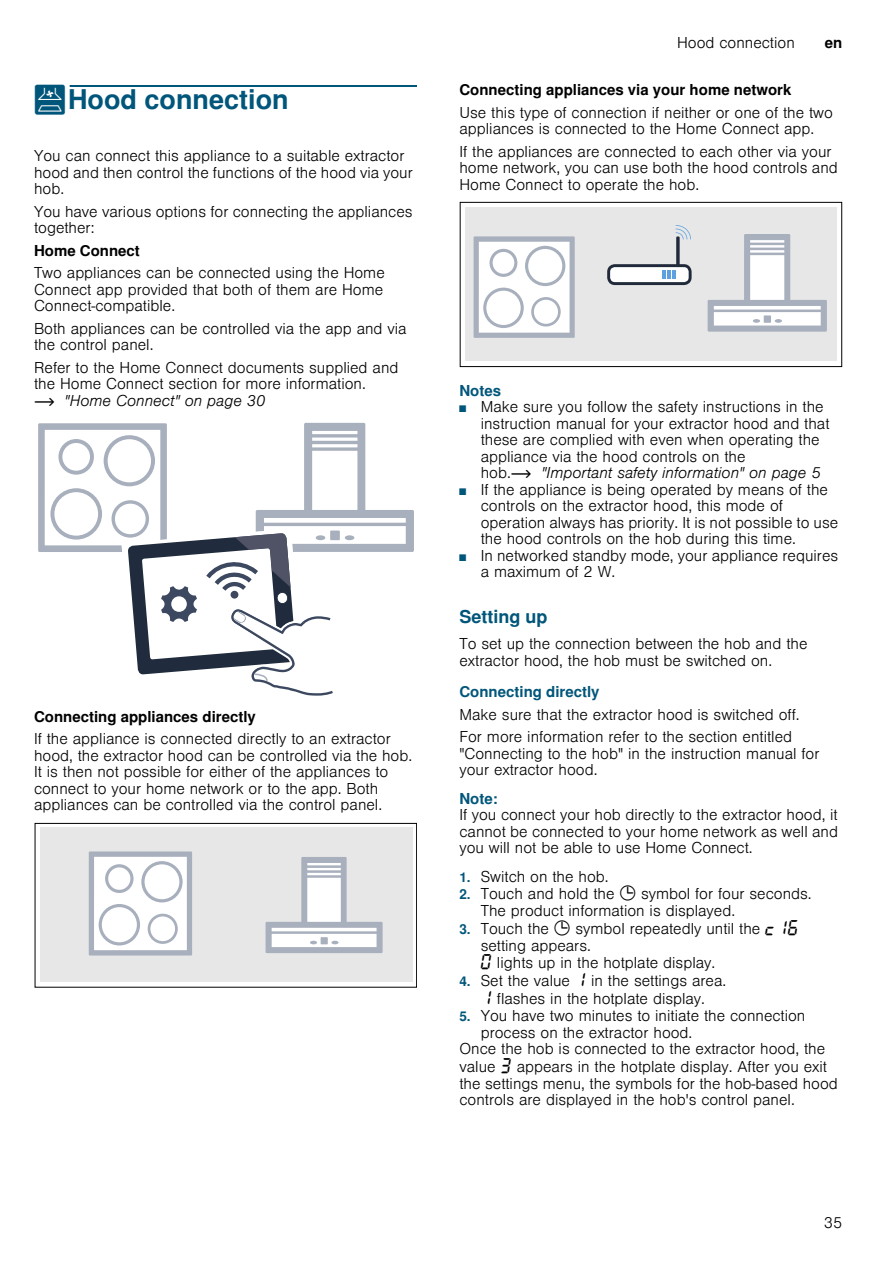
<style>
.page{position:relative;width:893px;height:1263px;background:#fff}
.page>*{position:absolute;margin:0;border:0;box-sizing:border-box;transform-origin:0 0}
.t1{font:700 27px "Nimbus San L";color:#00567a}
.t2{font:700 18px "Nimbus San L";color:#00567a}
.t3{font:300 15px/16.5px "Nimbus San L";color:#000}
.t4{font:700 15px "Nimbus San L";color:#000}
.t5{font:700 15px "Nimbus San L";color:#00567a}
.s1{font-family:"BSH Symb PG2";font-weight:400}
.s2{font-family:"BSH Symb PH1";font-weight:400}
.s3{font-style:italic}
.s4{font-size:9px;color:#00567a}
.s5{font-weight:700;font-size:13.5px;color:#00567a}
.s6{font-family:"BSH Symb All";font-weight:400;font-size:16.5px}
</style>
<div class="page">
<div style="left:70px;top:85px;width:347px;height:2px;border:1px solid #00567a"></div>
<svg style="left:38px;top:423px;width:376px;height:273px"></svg>
<div style="left:40px;top:827px;width:372px;height:155px;background:#e7e7e7"></div>
<div style="left:35px;top:823px;width:382px;height:165px;border:1px solid #000"></div>
<svg style="left:265px;top:857px;width:117px;height:96px"></svg>
<svg style="left:89px;top:851px;width:103px;height:104px;background:#e4e6ea"></svg>
<div style="left:465px;top:207px;width:371px;height:154px;background:#e7e7e7"></div>
<div style="left:459px;top:202px;width:383px;height:165px;border:1px solid #000"></div>
<svg style="left:707px;top:234px;width:119px;height:98px"></svg>
<svg style="left:607px;top:264px;width:84px;height:21px;background:#b0b7bf"></svg>
<hr style="left:676px;top:236px;width:3px;height:31px;background:#202a3a">
<svg style="left:675px;top:225px;width:16px;height:14px"></svg>
<svg style="left:473px;top:236px;width:101px;height:102px;background:#e4e6ea"></svg>
<h1 class="t1" style="left:34px;top:83px;width:256px"><span class="s1">e</span>Hood connection</h1>
<p class="t3" style="left:34px;top:146px;width:380px">You can connect this appliance to a suitable extractor hood and then control the functions of the hood via your hob.</p>
<p class="t3" style="left:34px;top:202px;width:380px">You have various options for connecting the appliances together:</p>
<p class="t4" style="left:34px;top:241px;width:107px">Home Connect</p>
<p class="t3" style="left:34px;top:263px;width:352px;text-align:justify">Two appliances can be connected using the Home Connect app provided that both of them are Home Connect-compatible.</p>
<p class="t3" style="left:34px;top:319px;width:374px">Both appliances can be controlled via the app and via the control panel.</p>
<p class="t3" style="left:34px;top:358px;width:366px">Refer to the Home Connect documents supplied and the Home Connect section for more information.<br><span class="s2">~</span> <span class="s3">"Home Connect" on page 30</span></p>
<p class="t4" style="left:34px;top:707px;width:223px">Connecting appliances directly</p>
<p class="t3" style="left:34px;top:729px;width:379px">If the appliance is connected directly to an extractor hood, the extractor hood can be controlled via the hob.<br>It is then not possible for either of the appliances to connect to your home network or to the app. Both appliances can be controlled via the control panel.</p>
<p class="t3" style="left:677px;top:33px;width:119px">Hood connection</p>
<p class="t4" style="left:824px;top:34px;width:19px">en</p>
<p class="t4" style="left:459px;top:80px;width:333px">Connecting appliances via your home network</p>
<p class="t3" style="left:459px;top:103px;width:375px">Use this type of connection if neither or one of the two appliances is connected to the Home Connect app.</p>
<p class="t3" style="left:459px;top:142px;width:380px">If the appliances are connected to each other via your home network, you can use both the hood controls and<br>Home Connect to operate the hob.</p>
<p class="t5" style="left:459px;top:381px;width:43px">Notes</p>
<p class="t3" style="left:480px;top:397px;width:350px;text-indent:-21px"><span class="s4">■</span> Make sure you follow the safety instructions in the instruction manual for your extractor hood and that these are complied with even when operating the appliance via the hood controls on the<br>hob.<span class="s2">~</span> <span class="s3">"Important safety information" on page 5</span></p>
<p class="t3" style="left:480px;top:480px;width:359px;text-indent:-21px"><span class="s4">■</span> If the appliance is being operated by means of the controls on the extractor hood, this mode of operation always has priority. It is not possible to use the hood controls on the hob during this time.</p>
<p class="t3" style="left:480px;top:546px;width:359px;text-indent:-21px"><span class="s4">■</span> In networked standby mode, your appliance requires a maximum of 2 W.</p>
<p class="t2" style="left:459px;top:605px;width:90px">Setting up</p>
<p class="t3" style="left:459px;top:634px;width:349px">To set up the connection between the hob and the extractor hood, the hob must be switched on.</p>
<p class="t5" style="left:459px;top:682px;width:142px">Connecting directly</p>
<p class="t3" style="left:459px;top:702px;width:341px;line-height:22.5px">Make sure that the extractor hood is switched off.<br>For more information refer to the section entitled</p>
<p class="t3" style="left:459px;top:744px;width:361px">"Connecting to the hob" in the instruction manual for your extractor hood.</p>
<p class="t5" style="left:459px;top:789px;width:40px">Note:</p>
<p class="t3" style="left:459px;top:805px;width:380px;text-align:justify">If you connect your hob directly to the extractor hood, it cannot be connected to your home network as well and you will not be able to use Home Connect.</p>
<p class="t3" style="left:459px;top:867px;width:151px"><span class="s5">1.</span> Switch on the hob.</p>
<p class="t3" style="left:480px;top:884px;width:332px;line-height:17px;text-indent:-21px"><span class="s5">2.</span> Touch and hold the <span class="s6">0</span> symbol for four seconds.<br>The product information is displayed.</p>
<p class="t3" style="left:480px;top:918px;width:320px;line-height:17.2px;text-indent:-21px"><span class="s5">3.</span> Touch the <span class="s6">0</span> symbol repeatedly until the <span class="s6">™‚‡ </span>setting appears.<br><span class="s6">‹</span> lights up in the hotplate display.</p>
<p class="t3" style="left:459px;top:970px;width:268px;line-height:18px;text-align:center"><span class="s5">4.</span> Set the value <span class="s6">‚</span> in the settings area. <span class="s6">‚</span> flashes in the hotplate display.</p>
<p class="t3" style="left:459px;top:1006px;width:347px"><span class="s5">5.</span> You have two minutes to initiate the connection</p>
<p class="t3" style="left:480px;top:1023px;width:213px">process on the extractor hood.</p>
<p class="t3" style="left:459px;top:1039px;width:367px">Once the hob is connected to the extractor hood, the</p>
<p class="t3" style="left:459px;top:1057px;width:369px">value <span class="s6">„</span> appears in the hotplate display. After you exit</p>
<p class="t3" style="left:459px;top:1074px;width:380px">the settings menu, the symbols for the hob-based hood</p>
<p class="t3" style="left:459px;top:1090px;width:337px">controls are displayed in the hob's control panel.</p>
<p class="t3" style="left:824px;top:1213px;width:20px">35</p>
</div>
